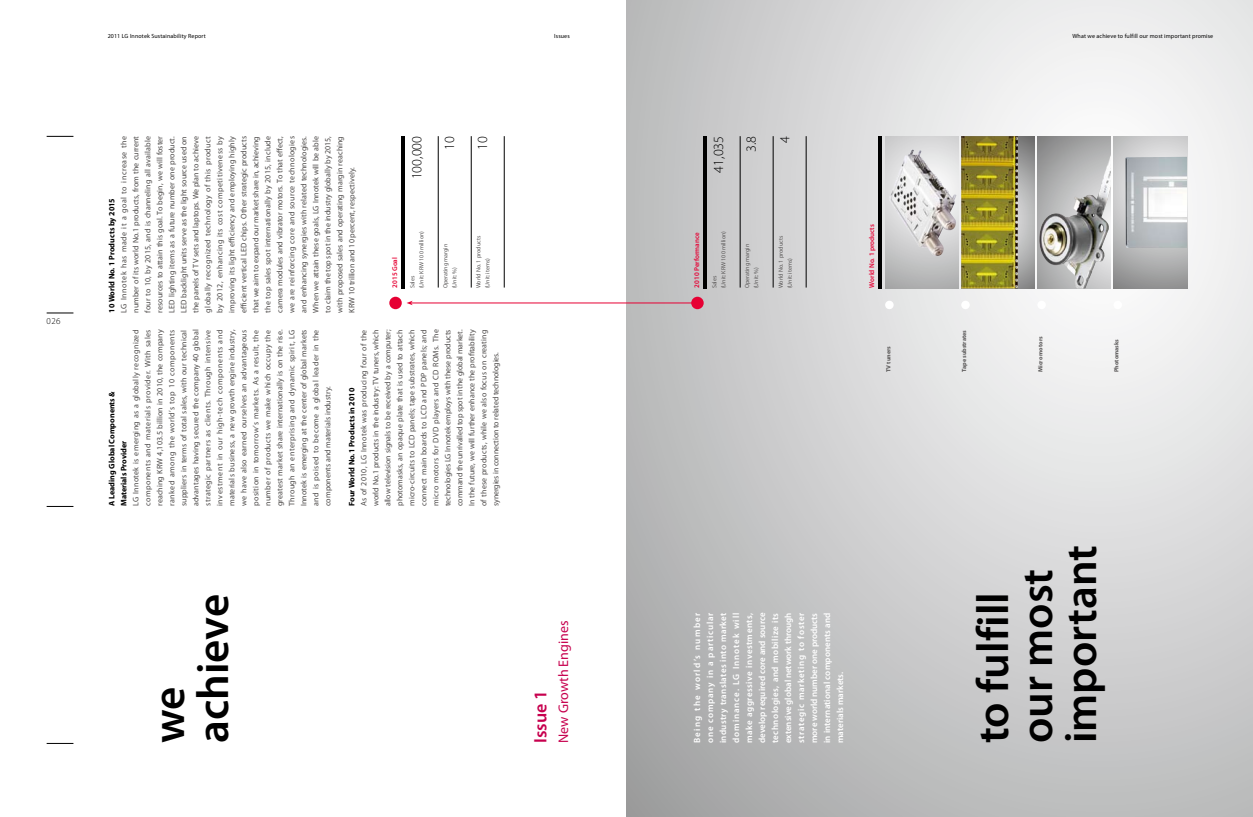
<style>
.page{position:relative;width:1253px;height:817px;background:#fff}
.page>*{position:absolute;margin:0;border:0;box-sizing:border-box;transform-origin:0 0}
.t1{font:600 45px/44px "Myriad Pro";color:#000}
.t2{font:600 18px "Myriad Pro";color:#c7004e}
.t3{font:300 14px "Myriad Pro";color:#000}
.t4{font:14px "Myriad Pro";color:#c7004e}
.t5{font:600 9px/13px "Myriad Pro";color:#fff;text-align:justify}
.t6{font:300 9px "Myriad Pro";color:#000}
.t7{font:8px/12px "Myriad Pro";color:#4c4948;text-align:justify}
.t8{font:700 8px/12px "Myriad Pro";color:#000}
.t9{font:600 7px "Myriad Pro";color:#e60033}
.t10{font:6px/9px "Myriad Pro";color:#595757}
.t11{font:6px "Myriad Pro";letter-spacing:.02em;color:#000}
.t12{font:700 6px "Myriad Pro";color:#595757}
</style>
<div class="page">
<svg style="left:626px;top:0;width:627px;height:816px;background:#d1d2d2"></svg>
<div style="left:691px;top:297px;width:13px;height:12px;background:#e60033;border-radius:50%"></div>
<div style="left:885px;top:300px;width:9px;height:9px;background:#fff;border-radius:50%"></div>
<div style="left:961px;top:300px;width:9px;height:9px;background:#fff;border-radius:50%"></div>
<div style="left:1037px;top:300px;width:9px;height:9px;background:#fff;border-radius:50%"></div>
<div style="left:1113px;top:300px;width:9px;height:9px;background:#fff;border-radius:50%"></div>
<hr style="left:411px;top:303px;width:287px;height:1px;background:#e60033">
<svg style="left:406px;top:301px;width:7px;height:4px"></svg>
<hr style="left:878px;top:136px;width:4px;height:152px;background:#000">
<div style="left:389px;top:297px;width:13px;height:12px;background:#e60033;border-radius:50%"></div>
<hr style="left:401px;top:136px;width:4px;height:152px;background:#000">
<hr style="left:438px;top:136px;width:1px;height:151px;background:#000">
<hr style="left:471px;top:136px;width:1px;height:151px;background:#000">
<hr style="left:504px;top:136px;width:1px;height:151px;background:#000">
<hr style="left:703px;top:136px;width:4px;height:152px;background:#000">
<hr style="left:740px;top:136px;width:1px;height:151px;background:#000">
<hr style="left:773px;top:136px;width:1px;height:151px;background:#000">
<hr style="left:806px;top:136px;width:1px;height:151px;background:#000">
<svg style="left:885px;top:136px;width:74px;height:152px;background:#c4c5c5"></svg>
<img style="left:889px;top:149px;width:68px;height:108px">
<div style="left:1037px;top:136px;width:74px;height:152px;background:linear-gradient(to right,#878788,#b1b2b2)"></div>
<img style="left:1038px;top:154px;width:73px;height:134px">
<svg style="left:1018px;top:136px;width:17px;height:152px;background:#a8a8a9"></svg>
<img style="left:961px;top:136px;width:57px;height:152px">
<svg style="left:1113px;top:136px;width:74px;height:152px;background:#b8b8b9"></svg>
<img style="left:1125px;top:157px;width:62px;height:91px">
<svg style="left:47px;top:506px;width:26px;height:1px"></svg>
<svg style="left:47px;top:743px;width:26px;height:1px"></svg>
<svg style="left:47px;top:313px;width:26px;height:1px"></svg>
<svg style="left:47px;top:136px;width:26px;height:1px"></svg>
<p class="t6" style="left:47px;top:316px;width:16px">026</p>
<p class="t11" style="left:108px;top:33px;width:100px">2011 LG Innotek Sustainability Report</p>
<p class="t11" style="left:554px;top:33px;width:17px">Issues</p>
<p class="t7" style="left:118px;top:312px;width:178px;rotate:-90deg">LG Innotek has made it a goal to increase the number of its world No.1 products, from the current four to 10, by 2015, and is channeling all available resources to attain this goal. To begin, we will foster LED lighting items as a future number one product.<br>LED backlight units serve as the light source used on the panels of TV sets and laptops. We plan to achieve globally recognized technology of this product by 2012, enhancing its cost competitiveness by improving its light efficiency and employing highly efficient vertical LED chips. Other strategic products that we aim to expand our market share in, achieving the top sales spot internationally by 2015, include camera modules and vibrator motors. To that effect, we are reinforcing core and source technologies and enhancing synergies with related technologies.<br>When we attain these goals, LG Innotek will be able to claim the top spot in the industry globally by 2015, with proposed sales and operating margin reaching KRW 10 trillion and 10 percent, respectively.</p>
<p class="t8" style="left:105px;top:312px;width:116px;rotate:-90deg">10 World No. 1 Products by 2015</p>
<h3 class="t3" style="left:408px;top:179px;width:45px;rotate:-90deg">100,000</h3>
<h3 class="t3" style="left:441px;top:149px;width:15px;rotate:-90deg">10</h3>
<h3 class="t3" style="left:474px;top:149px;width:15px;rotate:-90deg">10</h3>
<p class="t9" style="left:390px;top:287px;width:32px;rotate:-90deg">2015 Goal</p>
<p class="t10" style="left:408px;top:288px;width:59px;rotate:-90deg">Sales<br>(Unit: KRW 100 million)</p>
<p class="t10" style="left:441px;top:288px;width:46px;rotate:-90deg">Operating margin (Unit: %)</p>
<p class="t10" style="left:474px;top:288px;width:54px;rotate:-90deg">World No. 1 products (Unit: items)</p>
<p class="t9" style="left:692px;top:287px;width:57px;rotate:-90deg">2010 Performance</p>
<p class="t7" style="left:130px;top:506px;width:178px;rotate:-90deg">LG Innotek is emerging as a globally recognized components and materials provider. With sales reaching KRW 4,103.5 billion in 2010, the company ranked among the world’s top 10 components suppliers in terms of total sales, with our technical advantages having secured the company 40 global strategic partners as clients. Through intensive investment in our high-tech components and materials business, a new growth engine industry, we have also earned ourselves an advantageous position in tomorrow’s markets. As a result, the number of products we make which occupy the greatest market share internationally is on the rise.<br>Through an enterprising and dynamic spirit, LG Innotek is emerging at the center of global markets and is poised to become a global leader in the components and materials industry.</p>
<p class="t8" style="left:105px;top:506px;width:116px;rotate:-90deg">A Leading Global Components &amp;<br>Materials Provider</p>
<p class="t7" style="left:358px;top:506px;width:178px;rotate:-90deg">As of 2010, LG Innotek was producing four of the world No.1 products in the industry: TV tuners, which allow television signals to be received by a computer; photomasks, an opaque plate that is used to attach micro-circuits to LCD panels; tape substrates, which connect main boards to LCD and PDP panels; and micro motors for DVD players and CD ROMs. The technologies LG Innotek employs with these products command the unrivalled top spot in the global market.<br>In the future, we will further enhance the profitability of these products, while we also focus on creating synergies in connection to related technologies.</p>
<p class="t8" style="left:345px;top:506px;width:120px;rotate:-90deg">Four World No.1 Products in 2010</p>
<h3 class="t3" style="left:710px;top:172px;width:38px;rotate:-90deg">41,035</h3>
<p class="t10" style="left:710px;top:288px;width:59px;rotate:-90deg">Sales<br>(Unit: KRW 100 million)</p>
<h3 class="t3" style="left:743px;top:152px;width:18px;rotate:-90deg">3.8</h3>
<p class="t10" style="left:743px;top:288px;width:46px;rotate:-90deg">Operating margin (Unit: %)</p>
<h3 class="t3" style="left:776px;top:143px;width:8px;rotate:-90deg">4</h3>
<p class="t10" style="left:776px;top:288px;width:54px;rotate:-90deg">World No. 1 products (Unit: items)</p>
<p class="t9" style="left:867px;top:287px;width:65px;rotate:-90deg">World No. 1 products</p>
<p class="t12" style="left:885px;top:372px;width:27px;rotate:-90deg">TV tuners</p>
<h1 class="t1" style="left:146px;top:743px;width:150px;rotate:-90deg">we achieve</h1>
<h2 class="t2" style="left:529px;top:743px;width:54px;rotate:-90deg">Issue 1</h2>
<h3 class="t4" style="left:555px;top:742px;width:123px;rotate:-90deg">New Growth Engines</h3>
<p class="t5" style="left:690px;top:743px;width:132px;rotate:-90deg">Being the world’s number one company in a particular industry translates into market dominance. LG Innotek will make aggressive investments, develop required core and source technologies, and mobilize its extensive global network through strategic marketing to foster more world number one products in international components and materials markets.</p>
<p class="t11" style="left:1072px;top:33px;width:142px">What we achieve to fulfill our most important promise</p>
<p class="t12" style="left:960px;top:372px;width:43px;rotate:-90deg">Tape substrates</p>
<p class="t12" style="left:1036px;top:372px;width:37px;rotate:-90deg">Micro motors</p>
<p class="t12" style="left:1113px;top:372px;width:34px;rotate:-90deg">Photomasks</p>
<h1 class="t1" style="left:970px;top:743px;width:200px;rotate:-90deg">to fulfill our most important</h1>
</div>
